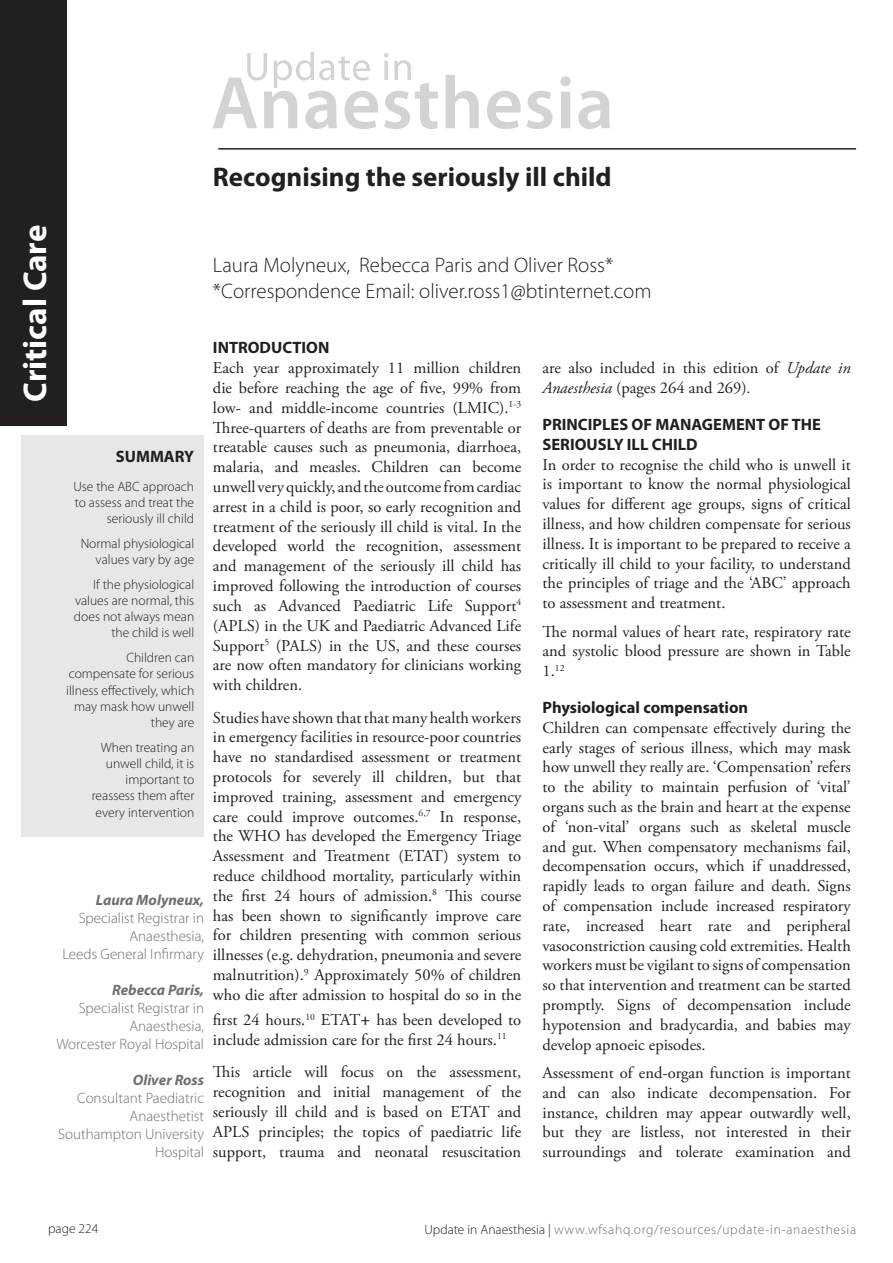
<style>
.page{position:relative;width:893px;height:1263px;background:#fff}
.page>*{position:absolute;margin:0;border:0;box-sizing:border-box;transform-origin:0 0}
.t1{font:700 33px "Myriad Pro";color:#fff}
.t2{font:700 27px "Myriad Pro";color:#231f20}
.t3{font:300 21px/25.2px "Myriad Pro";color:#231f20}
.t4{font:16.5px/19.8px "Adobe Garamond Pro";color:#231f20;text-align:justify}
.t5{font:700 16.5px "Myriad Pro";color:#231f20}
.t6{font:300 15px/18px "Myriad Pro";color:#6d6e71;text-align:right}
.t7{font:italic 700 15px "Myriad Pro";color:#6d6e71}
.t8{font:300 13.5px/16.2px "Myriad Pro";color:#231f20;text-align:right}
.t9{font:300 13.5px "Myriad Pro";letter-spacing:.05em;color:#6d6e71}
.s1{font-size:21px}
.s2{font-style:italic}
.s3{color:#231f20}
</style>
<div class="page">
<hr style="left:218px;top:148px;width:638px;height:2px;background:#231f20">
<div style="left:21px;top:436px;width:183px;height:401px;background:#e6e7e8"></div>
<div style="left:0;top:0;width:67px;height:425px;background:#231f20"></div>
<svg style="left:213px;top:52px;width:397px;height:77px"></svg>
<h2 class="t2" style="left:213px;top:159px;width:400px">Recognising the seriously ill child</h2>
<h1 class="t1" style="left:13px;top:402px;width:178px;rotate:-90deg">Critical Care</h1>
<p class="t3" style="left:213px;top:252px;width:440px">Laura Molyneux, Rebecca Paris and Oliver Ross* *Correspondence Email: oliver.ross1@btinternet.com</p>
<p class="t5" style="left:116px;top:446px;width:33px">SUMMARY</p>
<p class="t8" style="left:73px;top:478px;width:122px">Use the ABC approach to assess and treat the seriously ill child</p>
<p class="t8" style="left:81px;top:535px;width:115px">Normal physiological values vary by age</p>
<p class="t8" style="left:74px;top:576px;width:122px">If the physiological values are normal, this does not always mean the child is well</p>
<p class="t8" style="left:66px;top:649px;width:130px">Children can compensate for serious illness effectively, which may mask how unwell they are</p>
<p class="t8" style="left:92px;top:739px;width:104px">When treating an unwell child, it is important to reassess them after every intervention</p>
<p class="t7" style="left:96px;top:890px;width:110px">Laura Molyneux,</p>
<p class="t6" style="left:63px;top:909px;width:143px">Specialist Registrar in<br>Anaesthesia,<br>Leeds General Infirmary</p>
<p class="t7" style="left:112px;top:980px;width:93px">Rebecca Paris,</p>
<p class="t6" style="left:56px;top:999px;width:149px">Specialist Registrar in<br>Anaesthesia,<br>Worcester Royal Hospital</p>
<p class="t7" style="left:133px;top:1070px;width:73px">Oliver Ross</p>
<p class="t6" style="left:58px;top:1089px;width:147px">Consultant Paediatric<br>Anaesthetist<br>Southampton University<br>Hospital</p>
<p class="t5" style="left:213px;top:337px;width:11px">INTROD</p>
<p class="t5" style="left:271px;top:337px;width:22px">UCTION</p>
<p class="t4" style="left:213px;top:359px;width:310px">Each year approximately 11 million children die before reaching the age of five, 99% from low- and middle-income countries (LMIC).<sup>1-3<br></sup>Three-quarters of deaths are from preventable or treatable causes such as pneumonia, diarrhoea, malaria, and measles. Children can become unwell very quickly, and the outcome from cardiac arrest in a child is poor, so early recognition and treatment of the seriously ill child is vital. In the developed world the recognition, assessment and management of the seriously ill child has improved following the introduction of courses such as Advanced Paediatric Life Support<sup>4 </sup>(APLS) in the UK and Paediatric Advanced Life Support<sup>5</sup> (PALS) in the US, and these courses are now often mandatory for clinicians working with children.</p>
<p class="t4" style="left:213px;top:708px;width:310px">Studies have shown that that many health workers in emergency facilities in resource-poor countries have no standardised assessment or treatment protocols for severely ill children, but that improved training, assessment and emergency care could improve outcomes.<sup>6,7</sup> In response, the WHO has developed the Emergency Triage Assessment and Treatment (ETAT) system to reduce childhood mortality, particularly within the first 24 hours of admission.<sup>8</sup> This course has been shown to significantly improve care for children presenting with common serious illnesses (e.g. dehydration, pneumonia and severe malnutrition).<sup>9</sup> Approximately 50% of children who die after admission to hospital do so in the</p>
<p class="t4" style="left:213px;top:1010px;width:310px">first 24 hours.<sup>10</sup> ETAT<span class="s1">+</span> has been developed to include admission care for the first 24 hours.<sup>11</sup></p>
<p class="t4" style="left:213px;top:1063px;width:310px">This article will focus on the assessment, recognition and initial management of the seriously ill child and is based on ETAT and APLS principles; the topics of paediatric life support, trauma and neonatal resuscitation</p>
<p class="t4" style="left:542px;top:359px;width:310px">are also included in this edition of <span class="s2">Update in<br>Anaesthesia</span> (pages 264 and 269)<span class="s2">.</span></p>
<p class="t5" style="left:542px;top:414px;width:10px">PRINCIPLE</p>
<p class="t5" style="left:619px;top:414px;width:49px">S OF MANA</p>
<p class="t5" style="left:702px;top:414px;width:23px">GEMENT</p>
<p class="t5" style="left:769px;top:414px;width:34px">OF THE</p>
<p class="t5" style="left:542px;top:433px;width:19px">SERIO</p>
<p class="t5" style="left:587px;top:433px;width:76px">USLY ILL CHILD</p>
<p class="t4" style="left:542px;top:455px;width:310px">In order to recognise the child who is unwell it is important to know the normal physiological values for different age groups, signs of critical illness, and how children compensate for serious illness. It is important to be prepared to receive a critically ill child to your facility, to understand the principles of triage and the ‘ABC’ approach to assessment and treatment.</p>
<p class="t4" style="left:542px;top:622px;width:310px">The normal values of heart rate, respiratory rate and systolic blood pressure are shown in Table 1.<sup>12</sup></p>
<p class="t5" style="left:542px;top:697px;width:207px">Physiological compensation</p>
<p class="t4" style="left:542px;top:718px;width:310px">Children can compensate effectively during the early stages of serious illness, which may mask how unwell they really are. ‘Compensation’ refers to the ability to maintain perfusion of ‘vital’ organs such as the brain and heart at the expense of ‘non-vital’ organs such as skeletal muscle and gut. When compensatory mechanisms fail, decompensation occurs, which if unaddressed, rapidly leads to organ failure and death. Signs of compensation include increased respiratory rate, increased heart rate and peripheral vasoconstriction causing cold extremities. Health workers must be vigilant to signs of compensation so that intervention and treatment can be started promptly. Signs of decompensation include hypotension and bradycardia, and babies may develop apnoeic episodes.</p>
<p class="t4" style="left:542px;top:1063px;width:310px">Assessment of end-organ function is important and can also indicate decompensation. For instance, children may appear outwardly well, but they are listless, not interested in their surroundings and tolerate examination and</p>
<p class="t8" style="left:48px;top:1221px;width:52px">page 224</p>
<p class="t9" style="left:424px;top:1221px;width:433px"><span class="s3">Update in Anaesthesia |</span> www.wfsahq.org/resources/update-in-anaesthesia</p>
</div>
